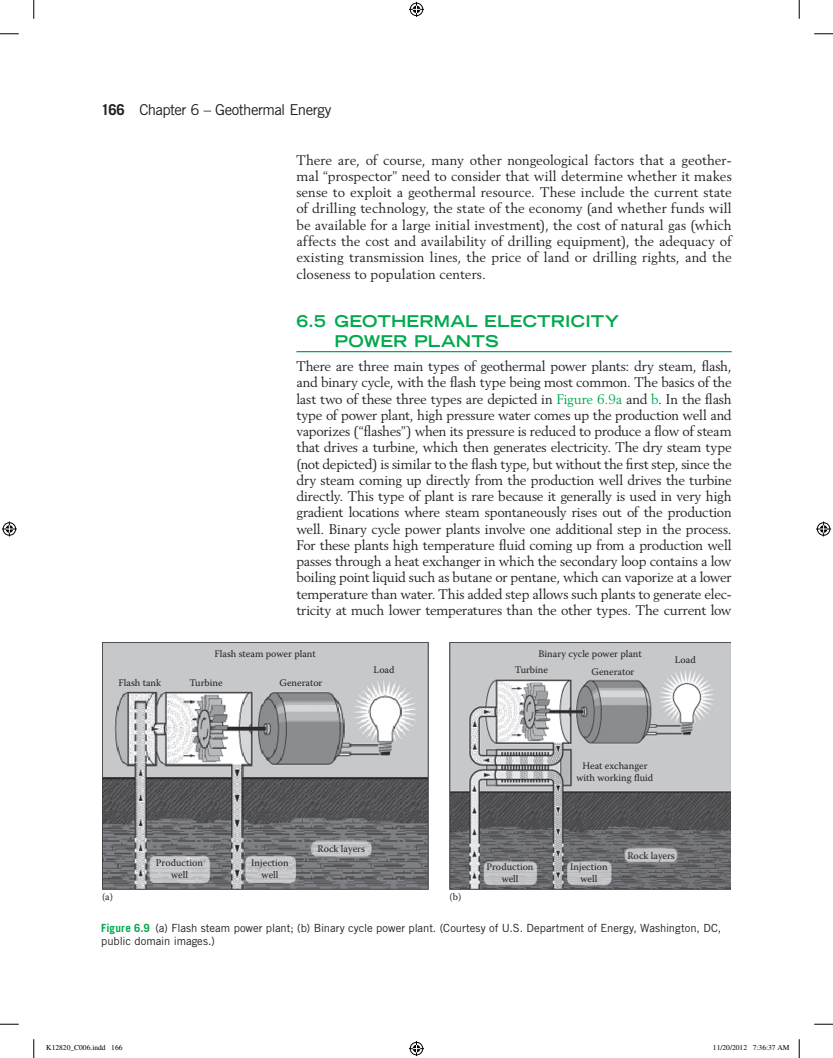
<style>
.page{position:relative;width:833px;height:1058px;background:#fff}
.page>*{position:absolute;margin:0;border:0;box-sizing:border-box;transform-origin:0 0}
.t1{font:700 expanded 16.25px/20px "Trade Gothic LT Std";letter-spacing:.01em;color:#00a94e}
.t2{font:15px "Trade Gothic LT Std";letter-spacing:-.035em;color:#231f20}
.t3{font:13.75px/16.2px "Berling LT Std";letter-spacing:-.005em;color:#231f20;text-align:justify}
.t4{font:11.25px/13.2px "Trade Gothic LT Std";letter-spacing:-.005em;color:#231f20}
.t5{font:10px/12px "Warnock Pro";color:#231f20;text-align:center}
.t6{font:7.5px "Times";color:#000}
.s1{font-weight:700}
.s2{color:#00a94e}
.s3{font-weight:700;color:#00a94e}
</style>
<div class="page">
<hr style="left:296px;top:351px;width:435px;height:1px;background:#00a94e">
<img style="left:102px;top:642px;width:326px;height:247px">
<img style="left:449px;top:642px;width:281px;height:247px">
<svg style="left:0;top:33px;width:19px;height:2px"></svg>
<svg style="left:814px;top:33px;width:18px;height:2px"></svg>
<svg style="left:0;top:1023px;width:19px;height:2px"></svg>
<svg style="left:814px;top:1023px;width:18px;height:2px"></svg>
<svg style="left:33px;top:0;width:2px;height:19px"></svg>
<svg style="left:33px;top:1039px;width:2px;height:19px"></svg>
<svg style="left:798px;top:0;width:2px;height:19px"></svg>
<svg style="left:798px;top:1039px;width:2px;height:19px"></svg>
<svg style="left:409px;top:2px;width:15px;height:15px"></svg>
<svg style="left:409px;top:1041px;width:15px;height:15px"></svg>
<svg style="left:2px;top:521px;width:15px;height:15px"></svg>
<svg style="left:816px;top:521px;width:15px;height:15px"></svg>
<p class="t2" style="left:101px;top:100px;width:232px"><span class="s1">166</span> Chapter 6 – Geothermal Energy</p>
<p class="t3" style="left:296px;top:151px;width:437px">There are, of course, many other nongeological factors that a geother&shy;mal “prospector” need to consider that will determine whether it makes sense to exploit a geothermal resource. These include the current state of drilling technology, the state of the economy (and whether funds will be available for a large initial investment), the cost of natural gas (which affects the cost and availability of drilling equipment), the adequacy of existing transmission lines, the price of land or drilling rights, and the closeness to population centers.</p>
<p class="t1" style="left:334px;top:311px;width:286px;text-indent:-38px">6.5 GEOTHERMAL ELECTRICITY<br>POWE R PLANTS</p>
<p class="t3" style="left:296px;top:358px;width:437px">There are three main types of geothermal power plants: dry steam, flash, and binary cycle, with the flash type being most common. The basics of the last two of these three types are depicted in <span class="s2">Figure 6.9a</span> and <span class="s2">b</span>. In the flash type of power plant, high pressure water comes up the production well and vaporizes (“flashes”) when its pressure is reduced to produce a flow of steam that drives a turbine, which then generates electricity. The dry steam type (not depicted) is similar to the flash type, but without the first step, since the dry steam coming up directly from the production well drives the turbine directly. This type of plant is rare because it generally is used in very high gradient locations where steam spontaneously rises out of the production well. Binary cycle power plants involve one additional step in the process.<br>For these plants high temperature fluid coming up from a production well passes through a heat exchanger in which the secondary loop contains a low boiling point liquid such as butane or pentane, which can vaporize at a lower temperature than water. This added step allows such plants to generate elec&shy;tricity at much lower temperatures than the other types. The current low</p>
<p class="t5" style="left:214px;top:647px;width:103px">Flash steam power plant</p>
<p class="t5" style="left:118px;top:676px;width:44px">Flash tank</p>
<p class="t5" style="left:189px;top:676px;width:34px">Turbine</p>
<p class="t5" style="left:279px;top:676px;width:44px">Generator</p>
<p class="t5" style="left:373px;top:663px;width:22px">Load</p>
<p class="t5" style="left:515px;top:644px;width:128px;line-height:16.6px;text-align:left;text-indent:24px">Binary cycle power plant<br>Turbine</p>
<p class="t5" style="left:591px;top:665px;width:44px">Generator</p>
<p class="t5" style="left:674px;top:653px;width:22px">Load</p>
<p class="t5" style="left:156px;top:856px;width:48px">Production well</p>
<p class="t5" style="left:251px;top:856px;width:39px">Injection well</p>
<p class="t5" style="left:317px;top:842px;width:49px">Rock layers</p>
<p class="t5" style="left:102px;top:890px;width:13px">(a)</p>
<p class="t5" style="left:449px;top:890px;width:13px">(b)</p>
<p class="t5" style="left:486px;top:860px;width:48px">Production well</p>
<p class="t5" style="left:576px;top:759px;width:78px">Heat exchanger with working fluid</p>
<p class="t5" style="left:570px;top:860px;width:39px">Injection well</p>
<p class="t5" style="left:627px;top:849px;width:49px">Rock layers</p>
<p class="t4" style="left:101px;top:921px;width:621px"><span class="s3">Figure 6.9</span> (a) Flash steam power plant; (b) Binary cycle power plant. (Courtesy of U.S. Department of Energy, Washington, DC, public domain images.)</p>
<p class="t6" style="left:46px;top:1043px;width:78px">K12820_C006.indd 166</p>
<p class="t6" style="left:712px;top:1043px;width:78px">11/20/2012 7:36:37 AM</p>
</div>
